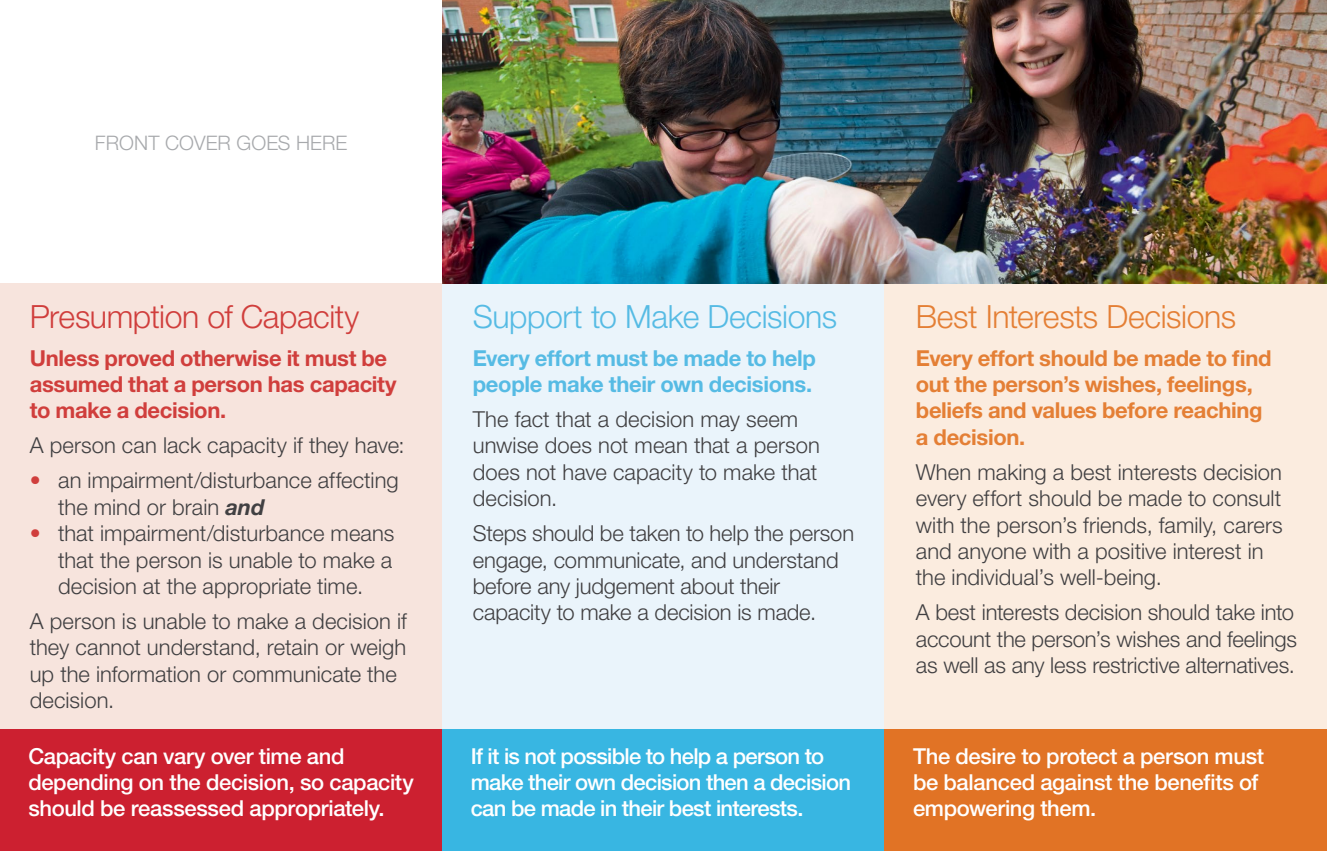
<style>
.page{position:relative;width:1327px;height:851px;background:#fff}
.page>*{position:absolute;margin:0;border:0;box-sizing:border-box;transform-origin:0 0}
.heading_1{font:300 32px "Helvetica Neue LT Std";letter-spacing:-.015em;color:#56bbe4}
.heading_1-2{font:300 32px "Helvetica Neue LT Std";letter-spacing:-.015em;color:#e47f35}
.heading_1-3{font:300 32px "Helvetica Neue LT Std";letter-spacing:-.015em;color:#d03e3c}
.main_text{font:300 22px/26.4px "Helvetica Neue LT Std";color:#414042}
.new_key_point{font:500 22px/26px "Helvetica Neue LT Std";letter-spacing:-.02em;color:#fff}
.definition{font:700 22px/26.4px "Helvetica Neue LT Std";letter-spacing:-.015em;color:#e47f35}
.definition-2{font:300 22px/26.4px "Helvetica Neue LT Std";color:#414042}
.definition-3{font:700 22px/26.4px "Helvetica Neue LT Std";letter-spacing:-.015em;color:#d03e3c}
.definition-4{font:700 22px/26.4px "Helvetica Neue LT Std";letter-spacing:-.015em;color:#56bbe4}
.t1{font:300 20px "Helvetica Neue LT Std";letter-spacing:.005em;color:#a7a9ac}
.s1{color:#d03e3c}
.s2{font-weight:700;font-style:italic}
</style>
<div class="page">
<div style="left:0;top:283px;width:442px;height:567px;background:#f7e4dd"></div>
<div style="left:442px;top:283px;width:442px;height:567px;background:#eaf4fb"></div>
<div style="left:884px;top:283px;width:443px;height:567px;background:#fbecdf"></div>
<div style="left:0;top:729px;width:442px;height:121px;background:#cc2030"></div>
<div style="left:442px;top:729px;width:442px;height:121px;background:#38b6e2"></div>
<div style="left:884px;top:729px;width:443px;height:121px;background:#e17325"></div>
<img style="left:442px;top:0;width:885px;height:283px">
<p class="t1" style="left:95px;top:131px;width:254px">FRONT COVER GOES HERE</p>
<p class="heading_1-3" style="left:30px;top:297px;width:331px">Presumption of Capacity</p>
<p class="definition-3" style="left:30px;top:344px;width:368px">Unless proved otherwise it must be assumed that a person has capacity to make a decision.</p>
<p class="main_text" style="left:30px;top:432px;width:376px">A person can lack capacity if they have:</p>
<p class="main_text" style="left:58px;top:466px;width:342px;text-indent:-28px"><span class="s1">•</span> an impairment/disturbance affecting the mind or brain <span class="s2">and</span></p>
<p class="main_text" style="left:58px;top:519px;width:338px;text-align:justify;text-indent:-28px"><span class="s1">•</span> that impairment/disturbance means that the person is unable to make a decision at the appropriate time.</p>
<p class="main_text" style="left:30px;top:607px;width:379px">A person is unable to make a decision if they cannot understand, retain or weigh up the information or communicate the decision.</p>
<p class="heading_1" style="left:473px;top:297px;width:366px">Support to Make Decisions</p>
<p class="definition-4" style="left:473px;top:344px;width:344px">Every effort must be made to help people make their own decisions.</p>
<p class="definition-2" style="left:473px;top:405px;width:348px">The fact that a decision may seem unwise does not mean that a person does not have capacity to make that decision.</p>
<p class="main_text" style="left:473px;top:519px;width:383px">Steps should be taken to help the person engage, communicate, and understand before any judgement about their capacity to make a decision is made.</p>
<p class="heading_1-2" style="left:916px;top:297px;width:322px">Best Interests Decisions</p>
<p class="definition" style="left:916px;top:344px;width:357px">Every effort should be made to find out the person’s wishes, feelings, beliefs and values before reaching a decision.</p>
<p class="main_text" style="left:916px;top:458px;width:368px">When making a best interests decision every effort should be made to consult with the person’s friends, family, carers and anyone with a positive interest in the individual’s well-being.</p>
<p class="main_text" style="left:916px;top:598px;width:383px">A best interests decision should take into account the person’s wishes and feelings as well as any less restrictive alternatives.</p>
<p class="new_key_point" style="left:28px;top:743px;width:387px">Capacity can vary over time and depending on the decision, so capacity should be reassessed appropriately.</p>
<p class="new_key_point" style="left:471px;top:743px;width:382px">If it is not possible to help a person to make their own decision then a decision can be made in their best interests.</p>
<p class="new_key_point" style="left:913px;top:743px;width:353px">The desire to protect a person must be balanced against the benefits of empowering them.</p>
</div>
